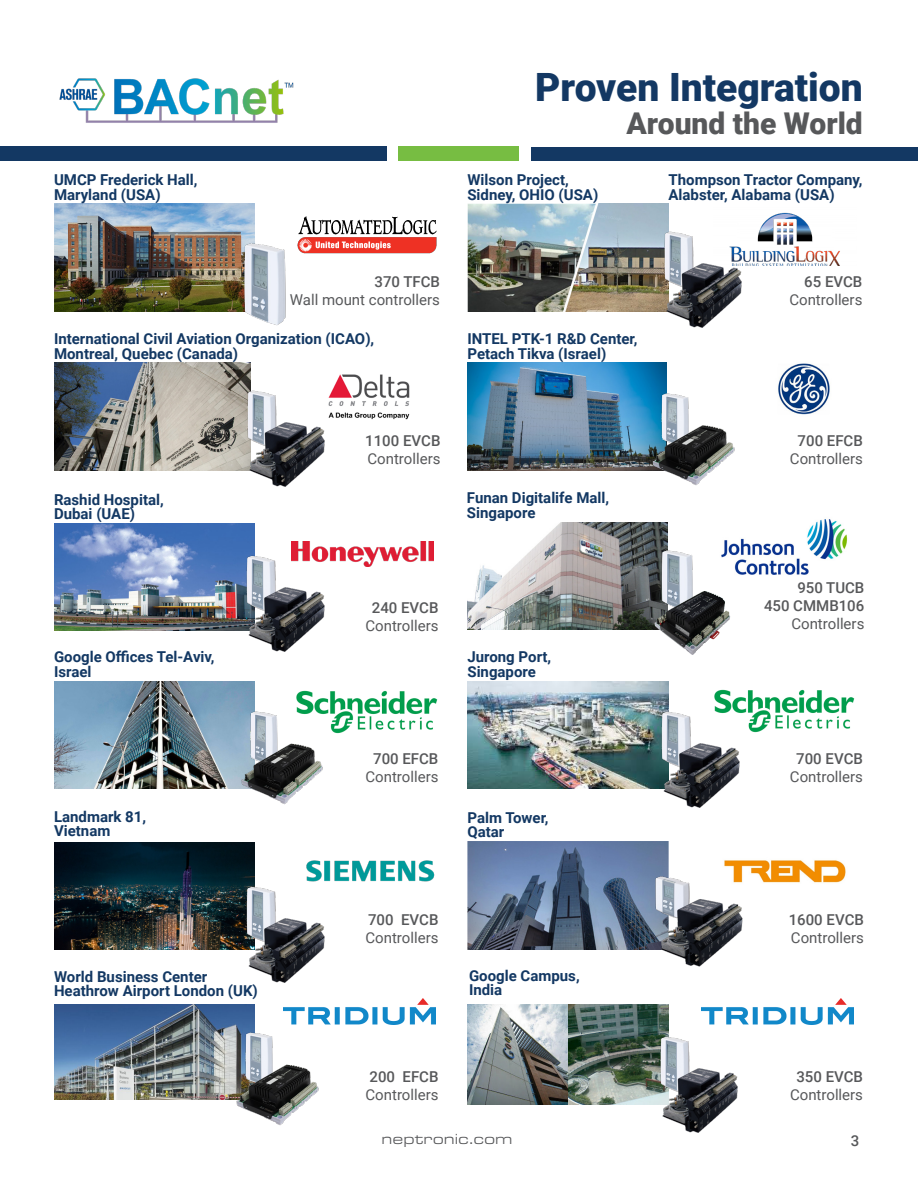
<style>
.page{position:relative;width:918px;height:1188px;background:#fff}
.page>*{position:absolute;margin:0;border:0;box-sizing:border-box;transform-origin:0 0}
.t1{font:900 39px "Roboto";color:#133863}
.t2{font:900 30px "Roboto";color:#57585a}
.t3{font:700 15px "Roboto";color:#133863}
.t4{font:15px "Roboto";color:#57585a}
.t5{font:500 15px "Roboto";color:#57585a}
.t6{font:15px "Eurostile Ext";color:#57585a}
</style>
<div class="page">
<img style="left:59px;top:78px;width:235px;height:45px">
<div style="left:0;top:147px;width:387px;height:14px;background:#133863"></div>
<div style="left:531px;top:147px;width:387px;height:14px;background:#133863"></div>
<div style="left:399px;top:147px;width:120px;height:14px;background:#77bd42"></div>
<img style="left:568px;top:1004px;width:101px;height:100px">
<img style="left:468px;top:363px;width:198px;height:107px">
<img style="left:645px;top:384px;width:90px;height:101px">
<img style="left:778px;top:363px;width:52px;height:52px">
<img style="left:54px;top:363px;width:196px;height:107px">
<img style="left:333px;top:374px;width:77px;height:46px">
<img style="left:227px;top:381px;width:106px;height:106px">
<img style="left:54px;top:204px;width:201px;height:107px">
<img style="left:232px;top:229px;width:54px;height:97px">
<img style="left:297px;top:216px;width:140px;height:38px">
<img style="left:467px;top:204px;width:201px;height:107px">
<img style="left:750px;top:212px;width:90px;height:53px">
<img style="left:644px;top:223px;width:106px;height:105px">
<img style="left:54px;top:681px;width:201px;height:108px">
<img style="left:296px;top:690px;width:142px;height:43px">
<img style="left:233px;top:703px;width:103px;height:102px">
<img style="left:468px;top:681px;width:201px;height:108px">
<img style="left:714px;top:689px;width:141px;height:43px">
<img style="left:642px;top:702px;width:106px;height:106px">
<img style="left:468px;top:1004px;width:100px;height:100px">
<img style="left:701px;top:998px;width:152px;height:27px">
<img style="left:54px;top:1004px;width:201px;height:96px">
<img style="left:640px;top:1028px;width:98px;height:105px">
<img style="left:284px;top:998px;width:152px;height:27px">
<img style="left:54px;top:523px;width:201px;height:108px">
<img style="left:291px;top:541px;width:143px;height:25px">
<img style="left:227px;top:547px;width:106px;height:105px">
<img style="left:725px;top:519px;width:123px;height:56px">
<img style="left:467px;top:522px;width:200px;height:108px">
<img style="left:657px;top:540px;width:68px;height:46px">
<img style="left:467px;top:842px;width:201px;height:107px">
<img style="left:756px;top:860px;width:90px;height:23px">
<img style="left:637px;top:856px;width:119px;height:111px">
<img style="left:54px;top:842px;width:201px;height:108px">
<img style="left:306px;top:860px;width:129px;height:22px">
<img style="left:640px;top:586px;width:90px;height:69px">
<img style="left:229px;top:1024px;width:102px;height:101px">
<img style="left:227px;top:877px;width:106px;height:106px">
<p class="t3" style="left:54px;top:170px;width:145px">UMCP Frederick Hall,</p>
<p class="t3" style="left:54px;top:184px;width:108px">Maryland (USA)</p>
<p class="t1" style="left:535px;top:60px;width:329px">Proven Integration</p>
<p class="t2" style="left:627px;top:102px;width:238px">Around the World</p>
<p class="t3" style="left:467px;top:170px;width:103px">Wilson Project,</p>
<p class="t3" style="left:467px;top:184px;width:132px">Sidney, OHIO (USA)</p>
<p class="t3" style="left:669px;top:170px;width:196px">Thompson Tractor Company,</p>
<p class="t3" style="left:669px;top:184px;width:168px">Alabster, Alabama (USA)</p>
<p class="t5" style="left:375px;top:271px;width:67px">370 TFCB</p>
<p class="t4" style="left:290px;top:289px;width:152px">Wall mount controllers</p>
<p class="t5" style="left:804px;top:271px;width:60px">65 EVCB</p>
<p class="t4" style="left:789px;top:289px;width:75px">Controllers</p>
<p class="t3" style="left:54px;top:329px;width:322px">International Civil Aviation Organization (ICAO),</p>
<p class="t3" style="left:54px;top:343px;width:186px">Montreal, Quebec (Canada)</p>
<p class="t3" style="left:467px;top:329px;width:172px">INTEL PTK-1 R&amp;D Center,</p>
<p class="t3" style="left:467px;top:343px;width:140px">Petach Tikva (Israel)</p>
<p class="t5" style="left:365px;top:430px;width:77px">1100 EVCB</p>
<p class="t4" style="left:367px;top:448px;width:75px">Controllers</p>
<p class="t5" style="left:798px;top:430px;width:67px">700 EFCB</p>
<p class="t4" style="left:790px;top:448px;width:75px">Controllers</p>
<p class="t3" style="left:54px;top:489px;width:111px">Rashid Hospital,</p>
<p class="t3" style="left:54px;top:503px;width:83px">Dubai (UAE)</p>
<p class="t3" style="left:467px;top:488px;width:144px">Funan Digitalife Mall,</p>
<p class="t3" style="left:467px;top:502px;width:70px">Singapore</p>
<p class="t5" style="left:372px;top:597px;width:68px">240 EVCB</p>
<p class="t4" style="left:365px;top:615px;width:75px">Controllers</p>
<p class="t5" style="left:797px;top:577px;width:69px">950 TUCB</p>
<p class="t5" style="left:764px;top:595px;width:102px">450 CMMB106</p>
<p class="t4" style="left:791px;top:613px;width:75px">Controllers</p>
<p class="t3" style="left:54px;top:647px;width:162px">Google Offices Tel-Aviv,</p>
<p class="t3" style="left:54px;top:661px;width:39px">Israel</p>
<p class="t3" style="left:467px;top:647px;width:85px">Jurong Port,</p>
<p class="t3" style="left:467px;top:661px;width:70px">Singapore</p>
<p class="t3" style="left:54px;top:806px;width:94px">Landmark 81,</p>
<p class="t3" style="left:54px;top:820px;width:58px">Vietnam</p>
<p class="t5" style="left:373px;top:748px;width:67px">700 EFCB</p>
<p class="t4" style="left:365px;top:766px;width:75px">Controllers</p>
<p class="t3" style="left:467px;top:807px;width:83px">Palm Tower,</p>
<p class="t3" style="left:467px;top:821px;width:38px">Qatar</p>
<p class="t5" style="left:796px;top:748px;width:68px">700 EVCB</p>
<p class="t4" style="left:790px;top:766px;width:75px">Controllers</p>
<p class="t3" style="left:54px;top:966px;width:155px">World Business Center</p>
<p class="t3" style="left:54px;top:981px;width:205px">Heathrow Airport London (UK)</p>
<p class="t5" style="left:368px;top:909px;width:72px">700 EVCB</p>
<p class="t4" style="left:365px;top:927px;width:75px">Controllers</p>
<p class="t5" style="left:369px;top:1066px;width:70px">200 EFCB</p>
<p class="t4" style="left:366px;top:1084px;width:75px">Controllers</p>
<p class="t3" style="left:469px;top:965px;width:112px">Google Campus,</p>
<p class="t3" style="left:469px;top:979px;width:35px">India</p>
<p class="t5" style="left:789px;top:909px;width:77px">1600 EVCB</p>
<p class="t4" style="left:791px;top:927px;width:75px">Controllers</p>
<p class="t5" style="left:796px;top:1066px;width:68px">350 EVCB</p>
<p class="t4" style="left:790px;top:1084px;width:75px">Controllers</p>
<p class="t6" style="left:382px;top:1129px;width:133px">neptronic.com</p>
<p class="t5" style="left:851px;top:1130px;width:10px">3</p>
</div>
